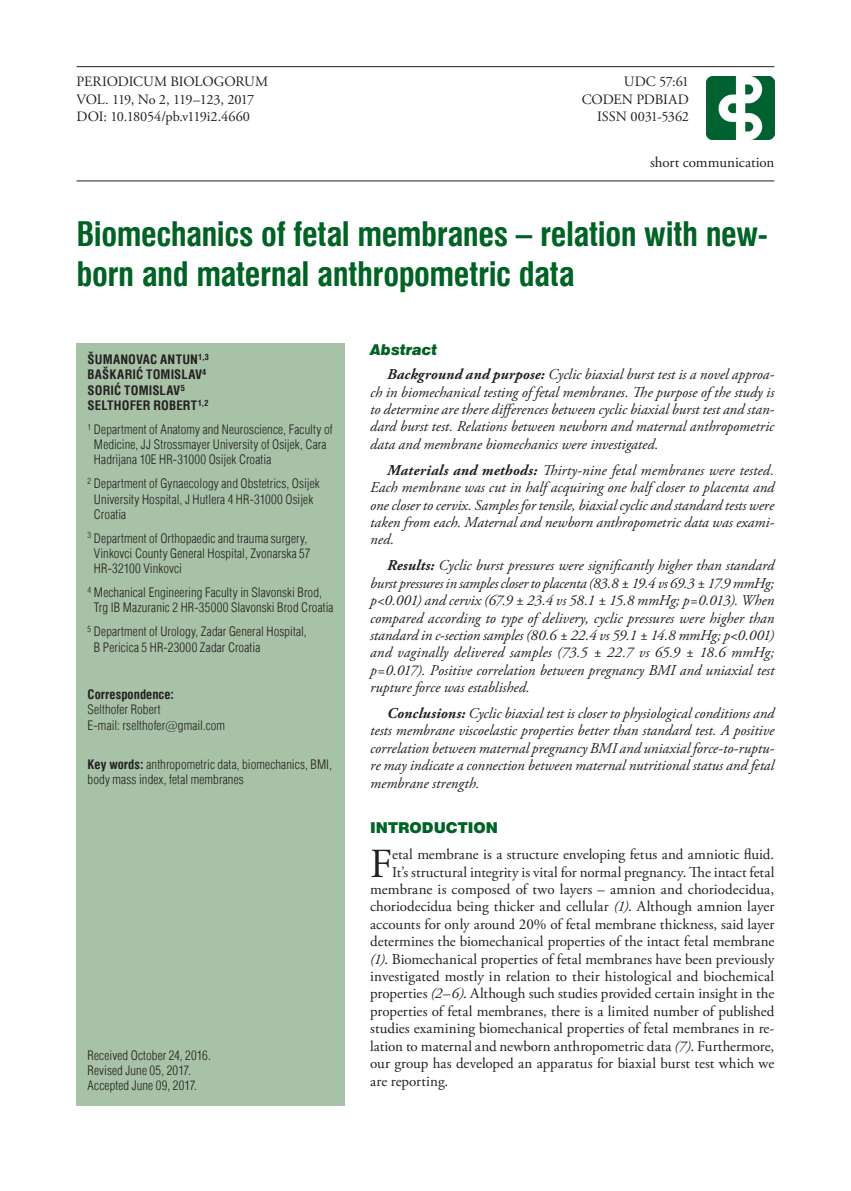
<style>
.page{position:relative;width:851px;height:1191px;background:#fff}
.page>*{position:absolute;margin:0;border:0;box-sizing:border-box;transform-origin:0 0}
.t1{font:41.25px "Adobe Garamond Pro";color:#231f20}
.t2{font:700 condensed 33px/39.6px "Swiss 721 BT";letter-spacing:-.015em;color:#006224}
.t3{font:italic 15px/17.4px "Adobe Garamond Pro";color:#231f20;text-align:justify}
.t4{font:15px "Adobe Garamond Pro";color:#231f20}
.t5{font:900 15px "Swiss 721 BT";color:#006224}
.t6{font:italic 900 15px "Swiss 721 BT";letter-spacing:.005em;color:#006224}
.t7{font:14.25px "Adobe Garamond Pro";letter-spacing:-.02em;color:#231f20}
.t8{font:14.25px "Adobe Garamond Pro";letter-spacing:-.045em;color:#231f20}
.t9{font:12.75px/15.3px "Helvetica Condensed Light HR Normal";letter-spacing:.01em;color:#231f20}
.t10{font:700 condensed 12.75px/15.3px "Helvetica";letter-spacing:.01em;color:#231f20}
.t11{font:700 condensed 12.75px "Swiss 721 BT";letter-spacing:.005em;color:#231f20}
.s1{font-family:"Zurich BT";font-weight:300;font-stretch:condensed}
.s2{font-family:"Swiss 721 BT";font-weight:700;font-stretch:condensed}
.s3{font-weight:700}
.s4{font-style:italic}
</style>
<div class="page">
<div style="left:77px;top:343px;width:267px;height:763px;background:#a7c2a6"></div>
<img style="left:706px;top:76px;width:68px;height:64px">
<hr style="left:77px;top:66px;width:697px;height:1px;background:#231f20">
<hr style="left:77px;top:180px;width:697px;height:1px;background:#231f20">
<p class="t7" style="left:77px;top:73px;width:193px">PERIODICUM BIOLOGORUM</p>
<p class="t7" style="left:623px;top:73px;width:67px">UDC 57:61</p>
<p class="t8" style="left:77px;top:90px;width:179px">VOL. 119, No 2, 119–123, 2017</p>
<p class="t7" style="left:581px;top:90px;width:109px">CODEN PDBIAD</p>
<p class="t7" style="left:77px;top:108px;width:175px">DOI: 10.18054/pb.v119i2.4660</p>
<p class="t7" style="left:597px;top:108px;width:93px">ISSN 0031-5362</p>
<p class="t4" style="left:650px;top:153px;width:126px">short communication</p>
<h2 class="t2" style="left:77px;top:214px;width:693px">Biomechanics of fetal membranes – relation with new&shy;born and maternal anthropometric data</h2>
<p class="t10" style="left:88px;top:352px;width:123px">ŠUMANOVAC ANTUN<sup>1,3<br></sup>BAŠKARIĆ TOMISLAV<sup>4<br></sup>SORIĆ TOMISLAV<sup>5<br></sup>SELTHOFER ROBERT<sup>1,2</sup></p>
<p class="t9" style="left:94px;top:421px;width:240px;text-indent:-6px"><sup>1</sup> Department of Anatomy and Neuroscience, Faculty of<br>Medicine, JJ Strossmayer University of Osijek, Cara<br>Hadrijana 10E HR-31000 Osijek Croatia</p>
<p class="t9" style="left:94px;top:476px;width:227px;text-indent:-6px"><sup>2</sup> Department of Gynaecology and Obstetrics, Osijek<br>University Hospital, J Hutlera 4 HR-31000 Osijek<br>Croatia</p>
<p class="t9" style="left:94px;top:530px;width:218px;text-indent:-6px"><sup>3</sup> Department of Orthopaedic and trauma surgery,<br>Vinkovci County General Hospital, Zvonarska 57<br>HR-32100 Vinkovci</p>
<p class="t9" style="left:94px;top:584px;width:241px;text-indent:-6px"><sup>4</sup> Mechanical Engineering Faculty in Slavonski Brod,<br>Trg IB Mazuranic 2 HR-35000 Slavonski Brod Croatia</p>
<p class="t9" style="left:94px;top:624px;width:214px;text-indent:-6px"><sup>5</sup> Department of Urology, Zadar General Hospital,<br>B Pericica 5 HR-23000 Zadar Croatia</p>
<p class="t11" style="left:88px;top:687px;width:88px">Correspondence:</p>
<p class="t9" style="left:88px;top:702px;width:139px">Selthofer Robert<br>E-mail: rselthofer<span class="s1">@</span>gmail.com</p>
<p class="t9" style="left:88px;top:756px;width:246px"><span class="s2">Key words:</span> anthropometric data, biomechanics, BMI, body mass index, fetal membranes</p>
<p class="t9" style="left:88px;top:1047px;width:125px">Received October 24, 2016.<br>Revised June 05, 2017.<br>Accepted June 09, 2017.</p>
<p class="t6" style="left:370px;top:340px;width:68px">Abstract</p>
<p class="t3" style="left:370px;top:366px;width:405px;text-indent:17px"><span class="s3">Background and purpose:</span> Cyclic biaxial burst test is a novel approa&shy;ch in biomechanical testing of fetal membranes. The purpose of the study is to determine are there differences between cyclic biaxial burst test and stan&shy;dard burst test. Relations between newborn and maternal anthropometric data and membrane biomechanics were investigated.</p>
<p class="t3" style="left:370px;top:462px;width:405px;text-indent:17px"><span class="s3">Materials and methods:</span> Thirty-nine fetal membranes were tested.<br>Each membrane was cut in half acquiring one half closer to placenta and one closer to cervix. Samples for tensile, biaxial cyclic and standard tests were taken from each. Maternal and newborn anthropometric data was exami&shy;ned.</p>
<p class="t3" style="left:370px;top:557px;width:405px;text-indent:17px"><span class="s3">Results:</span> Cyclic burst pressures were significantly higher than standard burst pressures in samples closer to placenta (83.8 ± 19.4 vs 69.3 ± 17.9 mmHg; p&lt;0.001) and cervix (67.9 ± 23.4 vs 58.1 ± 15.8 mmHg; p=0.013). When compared according to type of delivery, cyclic pressures were higher than standard in c-section samples (80.6 ± 22.4 vs 59.1 ± 14.8 mmHg; p&lt;0.001) and vaginally delivered samples (73.5 ± 22.7 vs 65.9 ± 18.6 mmHg; p=0.017). Positive correlation between pregnancy BMI and uniaxial test rupture force was established.</p>
<p class="t3" style="left:370px;top:705px;width:405px;text-indent:17px"><span class="s3">Conclusions:</span> Cyclic biaxial test is closer to physiological conditions and tests membrane viscoelastic properties better than standard test. A positive correlation between maternal pregnancy BMI and uniaxial force-to-ruptu&shy;re may indicate a connection between maternal nutritional status and fetal membrane strength.</p>
<p class="t5" style="left:370px;top:819px;width:129px">INTRODUCTION</p>
<h1 class="t1" style="left:370px;top:838px;width:24px">F</h1>
<p class="t4" style="left:392px;top:845px;width:384px">etal membrane is a structure enveloping fetus and amniotic fluid.</p>
<p class="t4" style="left:392px;top:863px;width:384px">It’s structural integrity is vital for normal pregnancy. The intact fetal</p>
<p class="t4" style="left:370px;top:880px;width:405px">membrane is composed of two layers – amnion and choriodecidua,</p>
<p class="t4" style="left:370px;top:897px;width:405px">choriodecidua being thicker and cellular <span class="s4">(1)</span>. Although amnion layer</p>
<p class="t4" style="left:370px;top:915px;width:405px">accounts for only around 20% of fetal membrane thickness, said layer</p>
<p class="t4" style="left:370px;top:932px;width:405px">determines the biomechanical properties of the intact fetal membrane</p>
<p class="t4" style="left:370px;top:950px;width:405px"><span class="s4">(1)</span>. Biomechanical properties of fetal membranes have been previously</p>
<p class="t4" style="left:370px;top:967px;width:405px">investigated mostly in relation to their histological and biochemical</p>
<p class="t4" style="left:370px;top:984px;width:405px">properties <span class="s4">(2–6)</span>. Although such studies provided certain insight in the</p>
<p class="t4" style="left:370px;top:1002px;width:405px">properties of fetal membranes, there is a limited number of published</p>
<p class="t4" style="left:370px;top:1019px;width:405px">studies examining biomechanical properties of fetal membranes in re-</p>
<p class="t4" style="left:370px;top:1037px;width:405px">lation to maternal and newborn anthropometric data <span class="s4">(7)</span>. Furthermore,</p>
<p class="t4" style="left:370px;top:1054px;width:405px">our group has developed an apparatus for biaxial burst test which we</p>
<p class="t4" style="left:370px;top:1071px;width:80px">are reporting.</p>
</div>
